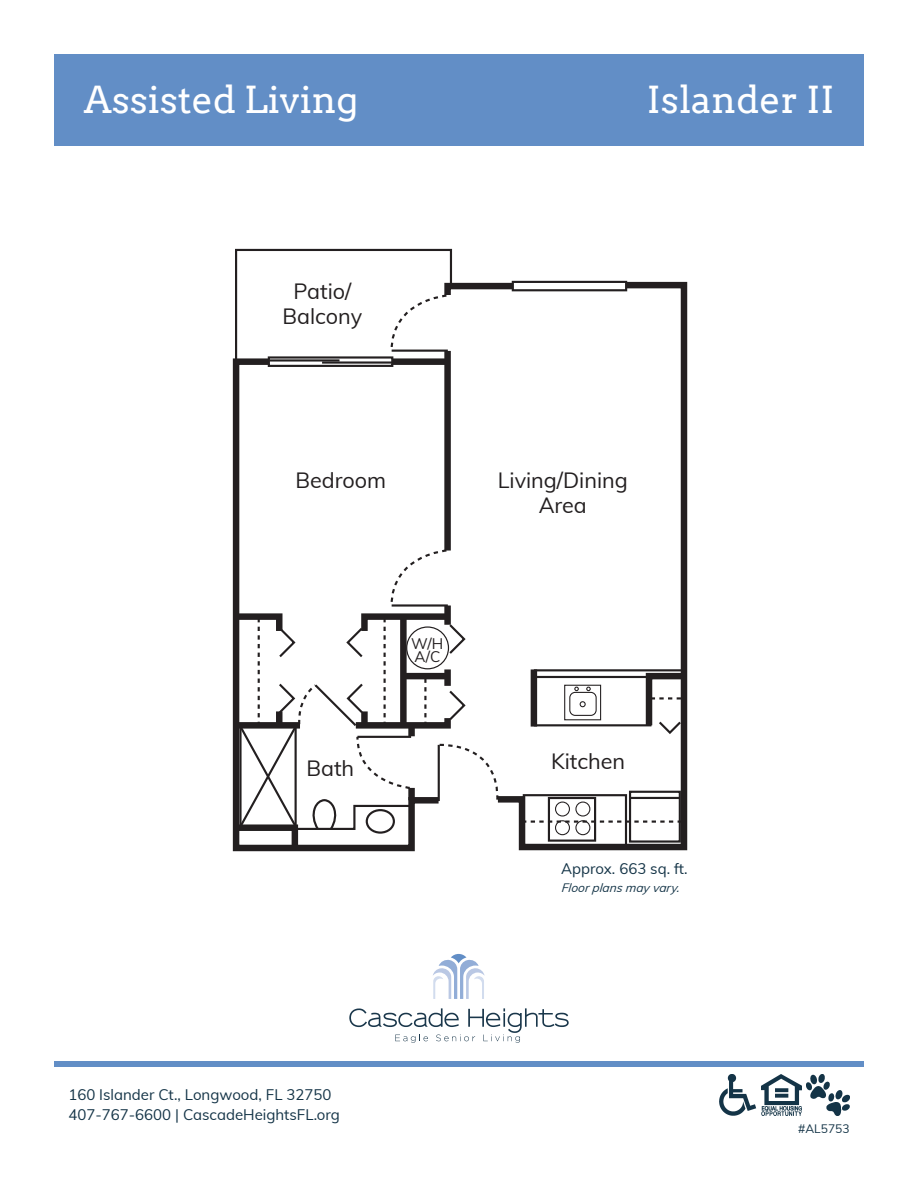
<style>
.page{position:relative;width:918px;height:1188px;background:#fff}
.page>*{position:absolute;margin:0;border:0;box-sizing:border-box;transform-origin:0 0}
.t1{font:37.2px "Arvo";color:#fff}
.t2{font:21.6px/25.2px "Muli";color:#231f20;text-align:center}
.t3{font:15px/19.5px "Muli";color:#143447}
.t4{font:15px/13.5px "Muli";color:#231f20}
.t5{font:italic 12px "Muli";color:#143447}
.t6{font:12px "Muli";color:#143447}
</style>
<div class="page">
<svg style="left:232px;top:358px;width:162px;height:190px"></svg>
<div style="left:392px;top:358px;width:57px;height:7px;background:#322e2f"></div>
<svg style="left:503px;top:280px;width:185px;height:571px"></svg>
<div style="left:444px;top:351px;width:7px;height:200px;background:#231f20"></div>
<div style="left:531px;top:669px;width:6px;height:58px;background:#231f20"></div>
<div style="left:629px;top:791px;width:52px;height:52px;border:2px solid #231f20"></div>
<hr style="left:534px;top:724px;width:117px;height:2px;background:#231f20">
<hr style="left:534px;top:669px;width:150px;height:2px;background:#231f20">
<hr style="left:534px;top:676px;width:115px;height:2px;background:#231f20">
<div style="left:564px;top:685px;width:37px;height:35px;border:1px solid #231f20"></div>
<div style="left:569px;top:692px;width:28px;height:24px;border:1px solid #231f20;border-radius:5px"></div>
<svg style="left:580px;top:701px;width:6px;height:6px"></svg>
<svg style="left:586px;top:687px;width:5px;height:4px"></svg>
<svg style="left:574px;top:687px;width:5px;height:4px"></svg>
<svg style="left:232px;top:548px;width:271px;height:304px"></svg>
<div style="left:268px;top:356px;width:125px;height:11px;border:2px solid #231f20"></div>
<div style="left:512px;top:281px;width:115px;height:10px;border:2px solid #231f20"></div>
<svg style="left:643px;top:670px;width:45px;height:66px"></svg>
<svg style="left:522px;top:793px;width:162px;height:57px"></svg>
<svg style="left:234px;top:248px;width:285px;height:116px"></svg>
<div style="left:54px;top:54px;width:810px;height:92px;background:#628ec6"></div>
<svg style="left:349px;top:1008px;width:220px;height:35px"></svg>
<svg style="left:433px;top:954px;width:52px;height:45px"></svg>
<div style="left:54px;top:1061px;width:810px;height:5px;background:#628ec6"></div>
<img style="left:806px;top:1074px;width:44px;height:42px">
<img style="left:719px;top:1074px;width:38px;height:42px">
<img style="left:761px;top:1075px;width:40px;height:41px">
<h1 class="t1" style="left:84px;top:77px;width:276px">Assisted Living</h1>
<h1 class="t1" style="left:647px;top:77px;width:189px">Islander II</h1>
<h2 class="t2" style="left:282px;top:277px;width:81px">Patio/<br>Balcony</h2>
<h2 class="t2" style="left:295px;top:467px;width:92px">Bedroom</h2>
<h2 class="t2" style="left:498px;top:466px;width:132px">Living/Dining<br>Area</h2>
<p class="t4" style="left:411px;top:636px;width:34px">W/H<br>A/C</p>
<h2 class="t2" style="left:306px;top:754px;width:49px">Bath</h2>
<h2 class="t2" style="left:551px;top:747px;width:76px">Kitchen</h2>
<p class="t3" style="left:68px;top:1084px;width:273px">160 Islander Ct., Longwood, FL 32750<br>407-767-6600 | CascadeHeightsFL.org</p>
<p class="t3" style="left:561px;top:858px;width:128px">Approx. 663 sq. ft.</p>
<p class="t5" style="left:561px;top:879px;width:123px">Floorplansmayvary.</p>
<p class="t6" style="left:798px;top:1120px;width:53px">#AL5753</p>
</div>
